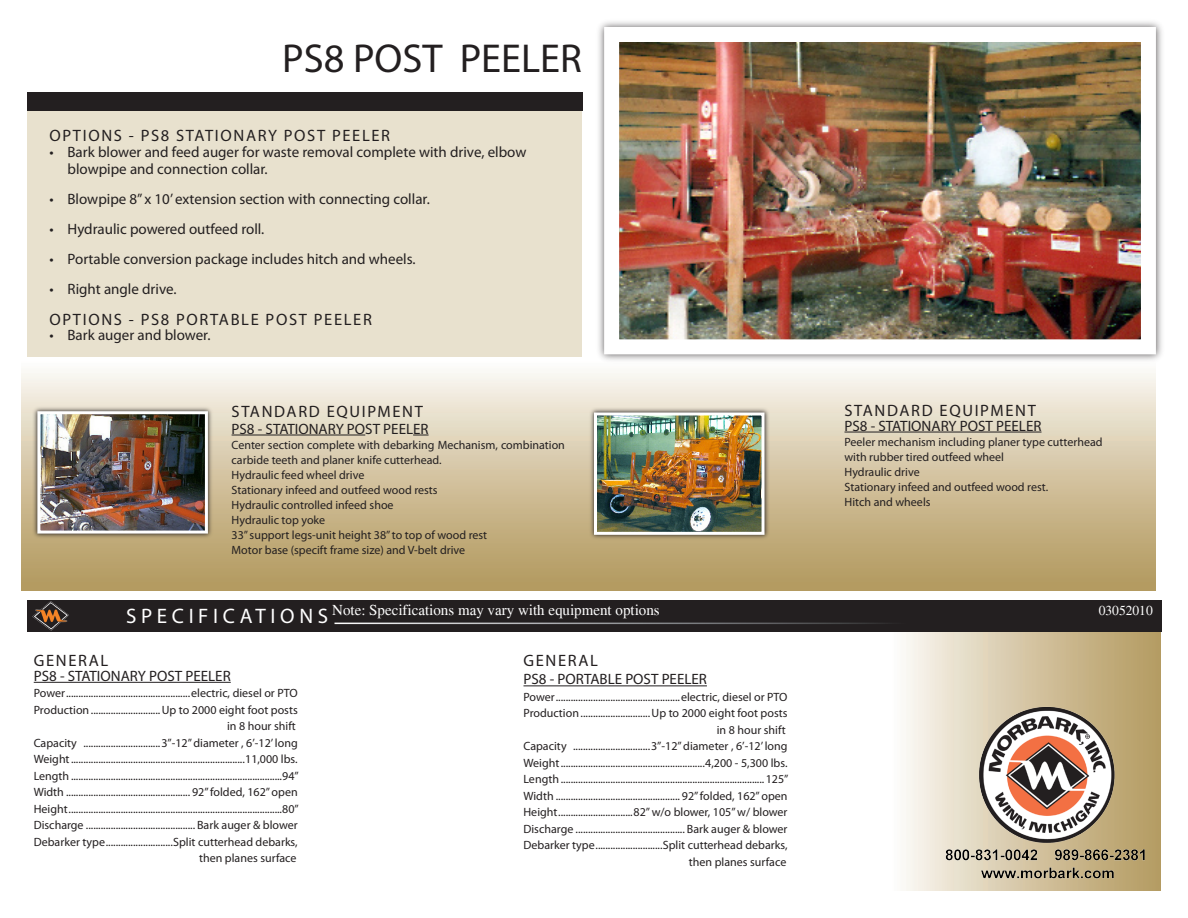
<style>
.page{position:relative;width:1188px;height:918px;background:#fff}
.page>*{position:absolute;margin:0;border:0;box-sizing:border-box;transform-origin:0 0}
.t1{font:40.5px "Myriad Pro";color:#231f20}
.t2{font:21px "Myriad Pro";letter-spacing:.22em;color:#fff}
.heading_1{font:16.5px "Myriad Pro";letter-spacing:.1em;color:#231f20}
.heading_1-2{font:15px/16.5px "Myriad Pro";color:#231f20}
.t3{font:15px "Times";color:#fff}
.t4{font:13.5px "Times";color:#fff}
.t5{font:12px/15px "Myriad Pro";color:#231f20}
</style>
<div class="page">
<div style="left:890px;top:632px;width:271px;height:259px;background:linear-gradient(to right,#fcfaf6,#b2975b)"></div>
<div style="left:27px;top:601px;width:1135px;height:31px;background:#231f20"></div>
<div style="left:21px;top:360px;width:1135px;height:230px;background:linear-gradient(to bottom,#fbf9f5,#b09558)"></div>
<div style="left:27px;top:103px;width:555px;height:254px;background:#e8e1ce"></div>
<hr style="left:34px;top:682px;width:197px;height:1px;background:#231f20">
<hr style="left:232px;top:435px;width:133px;height:1px;background:#231f20">
<svg style="left:413px;top:435px;width:16px;height:1px"></svg>
<hr style="left:334px;top:623px;width:583px;height:1px;background:#fff">
<div style="left:27px;top:92px;width:555px;height:18px;background:#231f20"></div>
<div style="left:595px;top:18px;width:570px;height:346px;background:#231f20;opacity:.75"></div>
<img style="left:620px;top:43px;width:520px;height:295px">
<svg style="left:32px;top:405px;width:182px;height:134px;background:#b8ac91"></svg>
<img style="left:41px;top:415px;width:163px;height:115px">
<div style="left:37px;top:411px;width:171px;height:123px;border:3px solid #fff"></div>
<svg style="left:588px;top:407px;width:182px;height:134px;background:#b6a88c"></svg>
<img style="left:598px;top:416px;width:163px;height:115px">
<div style="left:594px;top:412px;width:171px;height:123px;border:3px solid #fff"></div>
<hr style="left:524px;top:686px;width:183px;height:1px;background:#231f20">
<hr style="left:844px;top:432px;width:198px;height:1px;background:#231f20">
<img style="left:28px;top:600px;width:44px;height:31px">
<img style="left:933px;top:704px;width:228px;height:182px">
<p class="t1" style="left:282px;top:34px;width:301px">PS8 POST PEELER</p>
<p class="heading_1" style="left:50px;top:125px;width:342px">OPTIONS - PS8 STATIONARY POST PEELER</p>
<p class="heading_1-2" style="left:68px;top:144px;width:460px;text-indent:-18px">• Bark blower and feed auger for waste removal complete with drive, elbow blowpipe and connection collar.</p>
<p class="heading_1-2" style="left:50px;top:190px;width:382px">• Blowpipe 8” x 10’ extension section with connecting collar.</p>
<p class="heading_1-2" style="left:50px;top:220px;width:216px">• Hydraulic powered outfeed roll.</p>
<p class="heading_1-2" style="left:50px;top:250px;width:368px">• Portable conversion package includes hitch and wheels.</p>
<p class="heading_1-2" style="left:50px;top:280px;width:129px">• Right angle drive.</p>
<p class="heading_1" style="left:50px;top:310px;width:324px">OPTIONS - PS8 PORTABLE POST PEELER</p>
<p class="heading_1-2" style="left:50px;top:327px;width:163px">• Bark auger and blower.</p>
<p class="heading_1" style="left:232px;top:401px;width:193px">STANDARD EQUIPMENT</p>
<p class="heading_1-2" style="left:232px;top:420px;width:199px">PS8 - STATIONARY POST PEELER</p>
<p class="t5" style="left:232px;top:437px;width:335px">Center section complete with debarking Mechanism, combination carbide teeth and planer knife cutterhead.</p>
<p class="t5" style="left:232px;top:467px;width:134px">Hydraulic feed wheel drive</p>
<p class="t5" style="left:232px;top:482px;width:208px">Stationary infeed and outfeed wood rests</p>
<p class="t5" style="left:232px;top:497px;width:164px">Hydraulic controlled infeed shoe</p>
<p class="t5" style="left:232px;top:512px;width:95px">Hydraulic top yoke</p>
<p class="t5" style="left:232px;top:527px;width:257px">33” support legs-unit height 38” to top of wood rest</p>
<p class="t5" style="left:232px;top:542px;width:235px">Motor base (specift frame size) and V-belt drive</p>
<p class="heading_1" style="left:844px;top:400px;width:193px">STANDARD EQUIPMENT</p>
<p class="heading_1-2" style="left:844px;top:417px;width:199px">PS8 - STATIONARY POST PEELER</p>
<p class="t5" style="left:844px;top:434px;width:260px">Peeler mechanism including planer type cutterhead with rubber tired outfeed wheel</p>
<p class="t5" style="left:844px;top:464px;width:77px">Hydraulic drive</p>
<p class="t5" style="left:844px;top:479px;width:205px">Stationary infeed and outfeed wood rest.</p>
<p class="t5" style="left:844px;top:494px;width:88px">Hitch and wheels</p>
<p class="t3" style="left:332px;top:601px;width:329px">Note: Specifications may vary with equipment options</p>
<p class="t4" style="left:1099px;top:602px;width:55px">03052010</p>
<p class="t2" style="left:126px;top:603px;width:203px">SPECIFICATIONS</p>
<p class="heading_1" style="left:34px;top:650px;width:76px">GENERAL</p>
<p class="heading_1-2" style="left:34px;top:667px;width:199px">PS8 - STATIONARY POST PEELER</p>
<p class="t5" style="left:34px;top:686px;width:266px">Power..................................................electric, diesel or PTO</p>
<p class="t5" style="left:34px;top:702px;width:266px">Production............................Up to 2000 eight foot posts</p>
<p class="t5" style="left:227px;top:719px;width:70px">in 8 hour shift</p>
<p class="t5" style="left:34px;top:735px;width:266px">Capacity ...............................3”-12” diameter , 6’-12’ long</p>
<p class="t5" style="left:34px;top:752px;width:266px">Weight......................................................................11,000 lbs.</p>
<p class="t5" style="left:34px;top:768px;width:267px">Length .....................................................................................94”</p>
<p class="t5" style="left:34px;top:785px;width:266px">Width .................................................. 92” folded, 162” open</p>
<p class="t5" style="left:34px;top:801px;width:267px">Height......................................................................................80”</p>
<p class="t5" style="left:34px;top:818px;width:266px">Discharge ............................................ Bark auger &amp; blower</p>
<p class="t5" style="left:34px;top:834px;width:266px">Debarker type...........................Split cutterhead debarks,</p>
<p class="t5" style="left:199px;top:851px;width:99px">then planes surface</p>
<p class="heading_1" style="left:524px;top:651px;width:76px">GENERAL</p>
<p class="heading_1-2" style="left:524px;top:671px;width:185px">PS8 - PORTABLE POST PEELER</p>
<p class="t5" style="left:524px;top:689px;width:266px">Power..................................................electric, diesel or PTO</p>
<p class="t5" style="left:524px;top:706px;width:266px">Production............................Up to 2000 eight foot posts</p>
<p class="t5" style="left:717px;top:722px;width:70px">in 8 hour shift</p>
<p class="t5" style="left:524px;top:739px;width:266px">Capacity ...............................3”-12” diameter , 6’-12’ long</p>
<p class="t5" style="left:524px;top:755px;width:266px">Weight..........................................................4,200 - 5,300 lbs.</p>
<p class="t5" style="left:524px;top:772px;width:267px">Length ..................................................................................125”</p>
<p class="t5" style="left:524px;top:788px;width:266px">Width .................................................. 92” folded, 162” open</p>
<p class="t5" style="left:524px;top:805px;width:266px">Height..............................82” w/o blower, 105” w/ blower</p>
<p class="t5" style="left:524px;top:821px;width:266px">Discharge ............................................ Bark auger &amp; blower</p>
<p class="t5" style="left:524px;top:838px;width:266px">Debarker type...........................Split cutterhead debarks,</p>
<p class="t5" style="left:689px;top:854px;width:99px">then planes surface</p>
</div>
